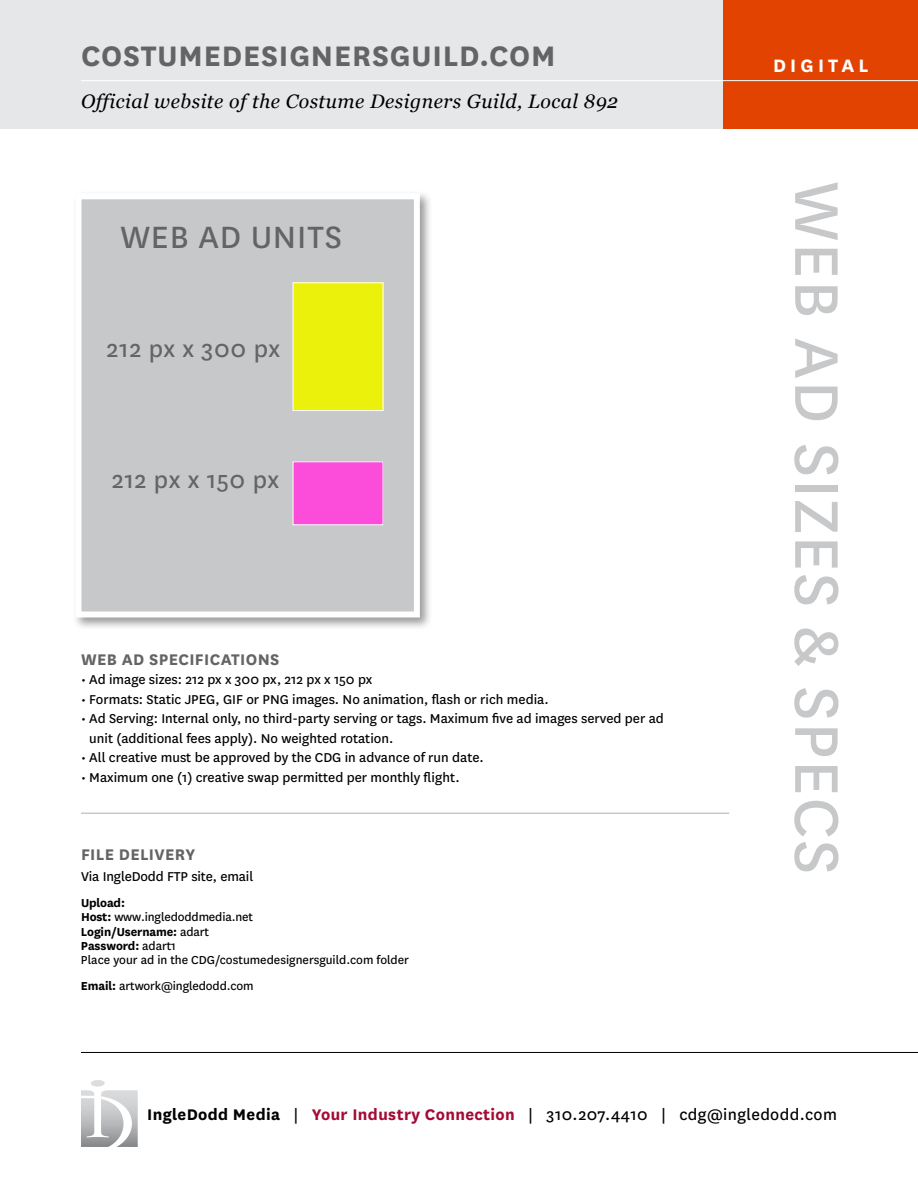
<style>
.page{position:relative;width:918px;height:1188px;background:#fff}
.page>*{position:absolute;margin:0;border:0;box-sizing:border-box;transform-origin:0 0}
.t1{font:72px "National";letter-spacing:.025em;color:#c7c8ca}
.t2{font:36px "National";letter-spacing:.025em;color:#636466}
.t3{font:700 33px "National";letter-spacing:.025em;color:#636466}
.t4{font:27px "National";letter-spacing:.025em;color:#636466}
.t5{font:700 21px "National";letter-spacing:.2em;color:#fff}
.t6{font:italic 19.5px "Georgia";letter-spacing:.025em;color:#000}
.t7{font:18px "National";letter-spacing:.02em;color:#000}
.t8{font:700 18px "National";letter-spacing:.02em;color:#636466}
.t9{font:15px/19.5px "National";color:#000}
.t10{font:13.5px/14.2px "National";letter-spacing:-.01em;color:#000}
.s1{font-weight:700}
.s2{font-weight:700;color:#a30b35}
</style>
<div class="page">
<div style="left:0;top:0;width:918px;height:129px;background:#e6e7e8"></div>
<div style="left:724px;top:0;width:194px;height:129px;background:#e24301"></div>
<hr style="left:81px;top:80px;width:837px;height:1px;background:#fff">
<hr style="left:81px;top:1052px;width:837px;height:1px;background:#000">
<svg style="left:81px;top:1080px;width:57px;height:67px"></svg>
<div style="left:72px;top:190px;width:361px;height:440px;background:#000;opacity:.4"></div>
<div style="left:75px;top:193px;width:345px;height:425px;background:#c7c8ca;border:6px solid #fff"></div>
<div style="left:295px;top:284px;width:86px;height:125px;background:#ebf10b"></div>
<div style="left:295px;top:463px;width:86px;height:60px;background:#fc4dda"></div>
<div style="left:293px;top:461px;width:90px;height:64px;border:1px solid #fff"></div>
<hr style="left:81px;top:813px;width:648px;height:1px;background:#c7c8ca">
<h3 class="t3" style="left:81px;top:33px;width:476px">COSTUMEDESIGNERSGUILD.COM</h3>
<h3 class="t6" style="left:81px;top:87px;width:539px">Official website of the Costume Designers Guild, Local 892</h3>
<h2 class="t2" style="left:120px;top:213px;width:223px">WEB AD UNITS</h2>
<h3 class="t4" style="left:106px;top:330px;width:175px">212 px x 300 px</h3>
<h3 class="t4" style="left:112px;top:462px;width:169px">212 px x 150 px</h3>
<p class="t8" style="left:81px;top:646px;width:200px">WEB AD SPECIFICATIONS</p>
<p class="t9" style="left:81px;top:669px;width:293px">• Ad image sizes: 212 px x 300 px, 212 px x 150 px</p>
<p class="t9" style="left:81px;top:689px;width:469px">• Formats: Static JPEG, GIF or PNG images. No animation, flash or rich media.</p>
<p class="t9" style="left:89px;top:708px;width:576px;text-indent:-8px">• Ad Serving: Internal only, no third-party serving or tags. Maximum five ad images served per ad unit (additional fees apply). No weighted rotation.</p>
<p class="t9" style="left:81px;top:747px;width:404px">• All creative must be approved by the CDG in advance of run date.</p>
<p class="t9" style="left:81px;top:767px;width:380px">• Maximum one (1) creative swap permitted per monthly flight.</p>
<p class="t8" style="left:81px;top:841px;width:116px">FILE DELIVERY</p>
<p class="t9" style="left:81px;top:866px;width:174px">Via IngleDodd FTP site, email</p>
<p class="t10" style="left:81px;top:895px;width:330px"><span class="s1">Upload:<br>Host:</span> www.ingledoddmedia.net<br><span class="s1">Login/Username:</span> adart<br><span class="s1">Password:</span> adart1<br>Place your ad in the CDG/costumedesignersguild.com folder</p>
<p class="t10" style="left:81px;top:978px;width:174px"><span class="s1">Email:</span> artwork@ingledodd.com</p>
<h3 class="t5" style="left:773px;top:51px;width:97px">DIGITAL</h3>
<h1 class="t1" style="left:865px;top:182px;width:694px;rotate:90deg">WEB AD SIZES &amp; SPECS</h1>
<p class="t7" style="left:147px;top:1103px;width:691px"><span class="s1">IngleDodd Media</span> | <span class="s2">Your Industry Connection</span> | 310.207.4410 | cdg@ingledodd.com</p>
</div>
